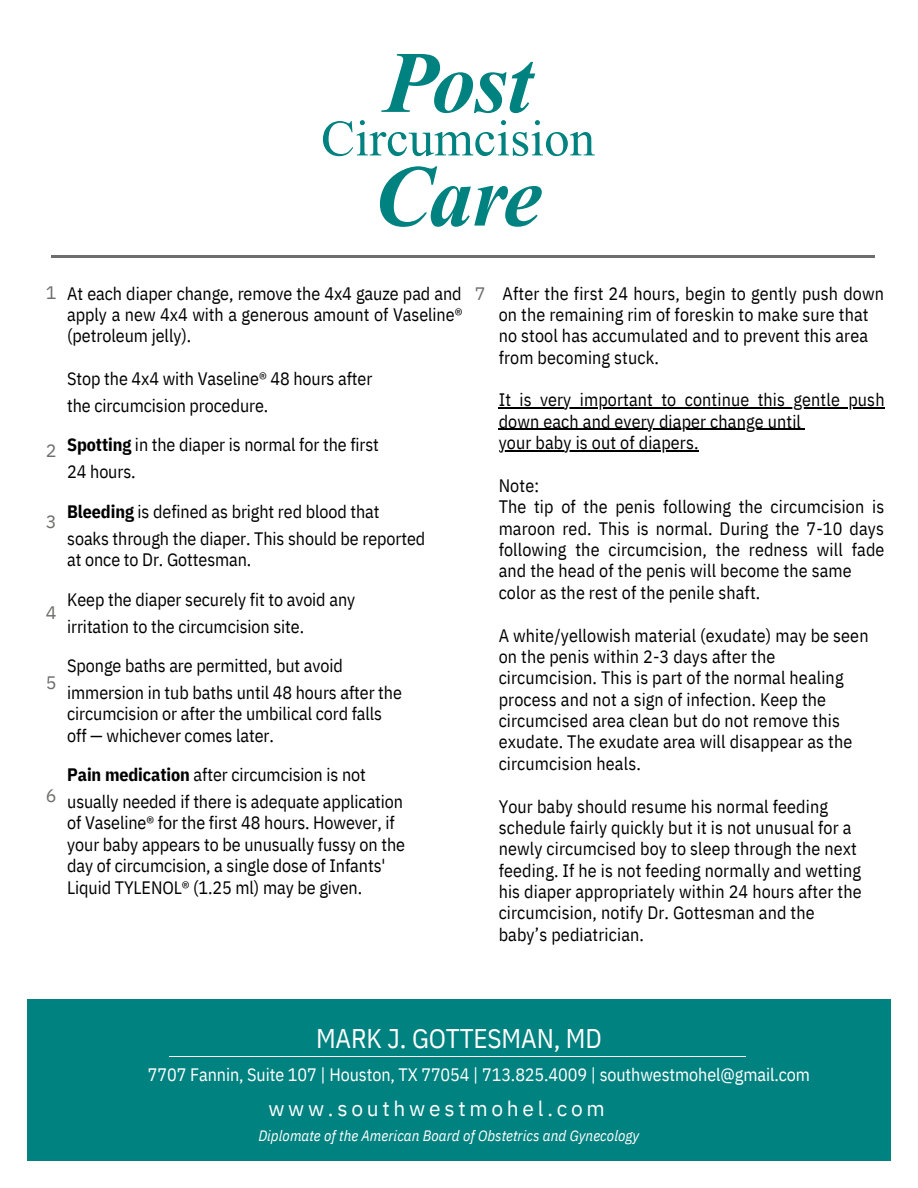
<style>
.page{position:relative;width:918px;height:1188px;background:#fff}
.page>*{position:absolute;margin:0;border:0;box-sizing:border-box;transform-origin:0 0}
.t1{font:27px "IBM Plex Sans Cond";letter-spacing:-.005em;color:#fff}
.t2{font:21px "IBM Plex Sans";letter-spacing:.18em;color:#fff}
.t3{font:18px/21.3px "IBM Plex Sans Cond";letter-spacing:.005em;color:#000}
.t4{font:18px "IBM Plex Sans Cond";letter-spacing:-.005em;color:#fff}
.t5{font:18px "IBM Plex Sans";color:#6d6d6c}
.t6{font:italic 15px "IBM Plex Sans Cond";letter-spacing:.005em;color:#fff}
.s1{font-weight:700}
</style>
<div class="page">
<hr style="left:52px;top:255px;width:823px;height:3px;background:#6d6d6c">
<div style="left:27px;top:999px;width:864px;height:162px;background:#008280"></div>
<hr style="left:170px;top:1056px;width:576px;height:1px;background:#fff">
<svg style="left:323px;top:120px;width:272px;height:36px"></svg>
<svg style="left:380px;top:166px;width:162px;height:61px"></svg>
<svg style="left:381px;top:54px;width:154px;height:59px"></svg>
<hr style="left:499px;top:408px;width:386px;height:1px;background:#000">
<hr style="left:499px;top:429px;width:302px;height:1px;background:#000">
<hr style="left:499px;top:450px;width:200px;height:1px;background:#000">
<p class="t5" style="left:46px;top:280px;width:12px">1</p>
<p class="t5" style="left:46px;top:438px;width:12px">2</p>
<p class="t5" style="left:46px;top:510px;width:12px">3</p>
<p class="t5" style="left:46px;top:600px;width:12px">4</p>
<p class="t5" style="left:46px;top:671px;width:12px">5</p>
<p class="t5" style="left:46px;top:783px;width:12px">6</p>
<p class="t3" style="left:67px;top:282px;width:397px;text-align:justify">At each diaper change, remove the 4x4 gauze pad and apply a new 4x4 with a generous amount of Vaseline® (petroleum jelly).</p>
<p class="t3" style="left:67px;top:365px;width:307px;line-height:27px">Stop the 4x4 with Vaseline® 48 hours after the circumcision procedure.</p>
<p class="t3" style="left:67px;top:431px;width:313px;line-height:27px"><span class="s1">Spotting</span> in the diaper is normal for the first<br>24 hours.</p>
<p class="t3" style="left:67px;top:498px;width:360px;line-height:27px"><span class="s1">Bleeding</span> is defined as bright red blood that soaks through the diaper. This should be reported</p>
<p class="t3" style="left:67px;top:540px;width:290px;line-height:39.3px">at once to Dr. Gottesman.<br>Keep the diaper securely fit to avoid any</p>
<p class="t3" style="left:67px;top:606px;width:277px;line-height:39.3px">irritation to the circumcision site.<br>Sponge baths are permitted, but avoid</p>
<p class="t3" style="left:67px;top:681px;width:336px">immersion in tub baths until 48 hours after the circumcision or after the umbilical cord falls off — whichever comes later.</p>
<p class="t3" style="left:67px;top:761px;width:337px;line-height:27px"><span class="s1">Pain medication</span> after circumcision is not usually needed if there is adequate application</p>
<p class="t3" style="left:67px;top:812px;width:339px">of Vaseline® for the first 48 hours. However, if your baby appears to be unusually fussy on the day of circumcision, a single dose of Infants' Liquid TYLENOL® (1.25 ml) may be given.</p>
<p class="t5" style="left:475px;top:282px;width:12px">7</p>
<p class="t3" style="left:499px;top:282px;width:387px">After the first 24 hours, begin to gently push down on the remaining rim of foreskin to make sure that no stool has accumulated and to prevent this area from becoming stuck.</p>
<p class="t3" style="left:499px;top:389px;width:387px">It is very important to continue this gentle push down each and every diaper change until<br>your baby is out of diapers.</p>
<p class="t3" style="left:499px;top:474px;width:387px">Note:<br>The tip of the penis following the circumcision is maroon red. This is normal. During the 7-10 days following the circumcision, the redness will fade and the head of the penis will become the same color as the rest of the penile shaft.</p>
<p class="t3" style="left:499px;top:624px;width:371px">A white/yellowish material (exudate) may be seen on the penis within 2-3 days after the circumcision. This is part of the normal healing process and not a sign of infection. Keep the circumcised area clean but do not remove this exudate. The exudate area will disappear as the circumcision heals.</p>
<p class="t3" style="left:499px;top:795px;width:364px">Your baby should resume his normal feeding schedule fairly quickly but it is not unusual for a newly circumcised boy to sleep through the next feeding. If he is not feeding normally and wetting his diaper appropriately within 24 hours after the circumcision, notify Dr. Gottesman and the baby’s pediatrician.</p>
<h1 class="t1" style="left:316px;top:1020px;width:287px">MARK J. GOTTESMAN, MD</h1>
<p class="t4" style="left:148px;top:1062px;width:664px">7707 Fannin, Suite 107 | Houston, TX 77054 | 713.825.4009 | southwestmohel@gmail.com</p>
<p class="t2" style="left:268px;top:1094px;width:338px">www.southwestmohel.com</p>
<p class="t6" style="left:258px;top:1126px;width:382px">Diplomate of the American Board of Obstetrics and Gynecology</p>
</div>
